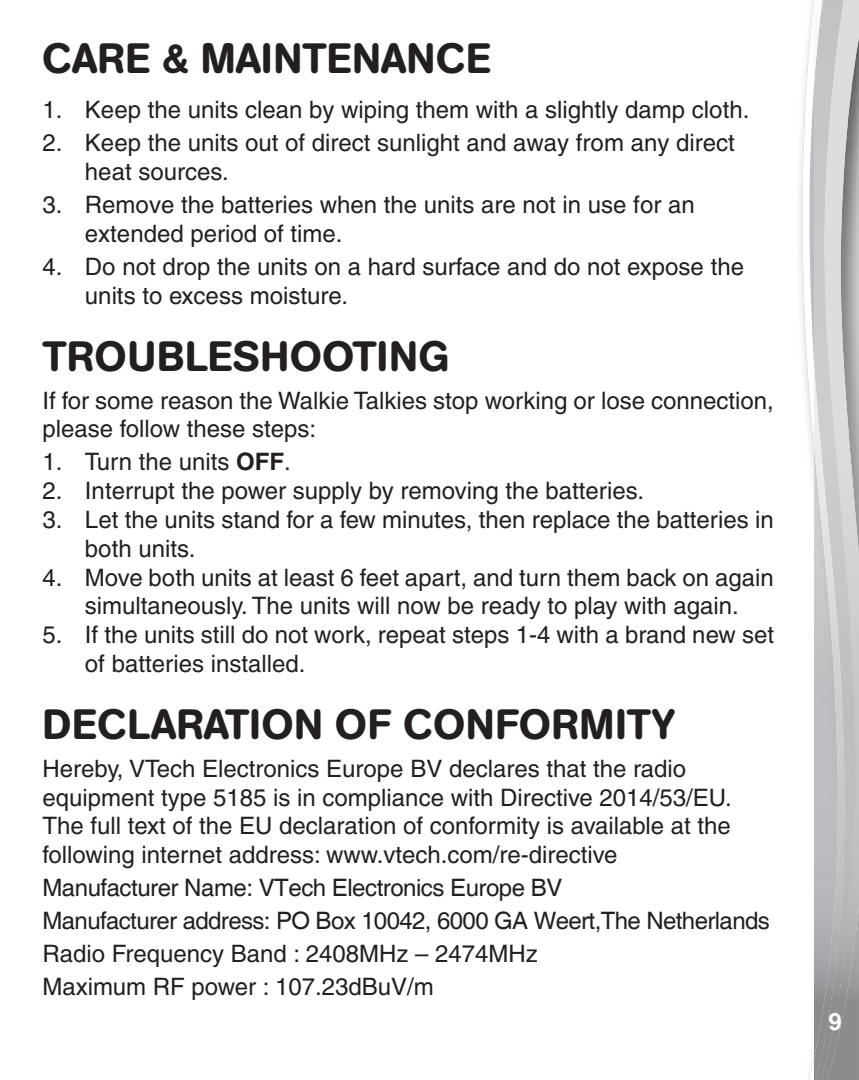
<style>
.page{position:relative;width:859px;height:1080px;background:#fff}
.page>*{position:absolute;margin:0;border:0;box-sizing:border-box;transform-origin:0 0}
.headline{font:500 42px "AG Book Rounded";letter-spacing:.02em;color:#231f20}
.body_text_1{font:500 42px "AG Book Rounded";color:#231f20}
.body_text_2{font:500 24px/28.8px "Helvetica";color:#231f20}
.point{font:500 24px/28.8px "Helvetica";color:#231f20}
.point-2{font:24px "Helvetica";letter-spacing:-.025em;color:#231f20}
.body_text_1-2{font:500 24px/28.8px "Helvetica";color:#231f20}
.t1{font:700 24px "Helvetica";color:#fff}
.s1{font-weight:700}
</style>
<div class="page">
<svg style="left:802px;top:0;width:12px;height:1080px"></svg>
<img style="left:847px;top:906px;width:12px;height:174px">
<svg style="left:847px;top:0;width:12px;height:906px;background:#b6b7b9"></svg>
<img style="left:814px;top:0;width:33px;height:1080px">
<p class="body_text_1" style="left:42px;top:33px;width:450px">CARE &amp; MAINTENANCE</p>
<p class="body_text_2" style="left:42px;top:95px;width:708px">1. Keep the units clean by wiping them with a slightly damp cloth.</p>
<p class="body_text_2" style="left:85px;top:129px;width:651px;text-indent:-43px">2. Keep the units out of direct sunlight and away from any direct heat sources.</p>
<p class="body_text_2" style="left:85px;top:190px;width:611px;text-indent:-43px">3. Remove the batteries when the units are not in use for an extended period of time.</p>
<p class="body_text_2" style="left:85px;top:252px;width:660px;text-indent:-43px">4. Do not drop the units on a hard surface and do not expose the units to excess moisture.</p>
<p class="headline" style="left:42px;top:332px;width:409px">TROUBLESHOOTING</p>
<p class="body_text_1-2" style="left:42px;top:386px;width:733px">If for some reason the Walkie Talkies stop working or lose connection, please follow these steps:</p>
<p class="body_text_2" style="left:42px;top:448px;width:250px">1. Turn the units <span class="s1">OFF</span>.</p>
<p class="body_text_2" style="left:42px;top:476px;width:603px">2. Interrupt the power supply by removing the batteries.</p>
<p class="body_text_2" style="left:85px;top:505px;width:690px;text-indent:-43px">3. Let the units stand for a few minutes, then replace the batteries in both units.</p>
<p class="body_text_2" style="left:42px;top:563px;width:733px;text-align:center">4. Move both units at least 6 feet apart, and turn them back on again simultaneously. The units will now be ready to play with again.</p>
<p class="body_text_2" style="left:85px;top:620px;width:691px;text-indent:-43px">5. If the units still do not work, repeat steps 1-4 with a brand new set of batteries installed.</p>
<p class="headline" style="left:42px;top:700px;width:634px">DECLARATION OF CONFORMITY</p>
<p class="point" style="left:42px;top:754px;width:691px">Hereby, VTech Electronics Europe BV declares that the radio equipment type 5185 is in compliance with Directive 2014/53/EU.<br>The full text of the EU declaration of conformity is available at the following internet address: www.vtech.com/re-directive</p>
<p class="point-2" style="left:42px;top:874px;width:521px">Manufacturer Name: VTech Electronics Europe BV</p>
<p class="point-2" style="left:42px;top:907px;width:729px">Manufacturer address: PO Box 10042, 6000 GA Weert,The Netherlands</p>
<p class="point" style="left:42px;top:939px;width:497px">Radio Frequency Band : 2408MHz – 2474MHz</p>
<p class="point" style="left:42px;top:973px;width:393px">Maximum RF power : 107.23dBuV/m</p>
<p class="t1" style="left:828px;top:1007px;width:15px">9</p>
</div>
